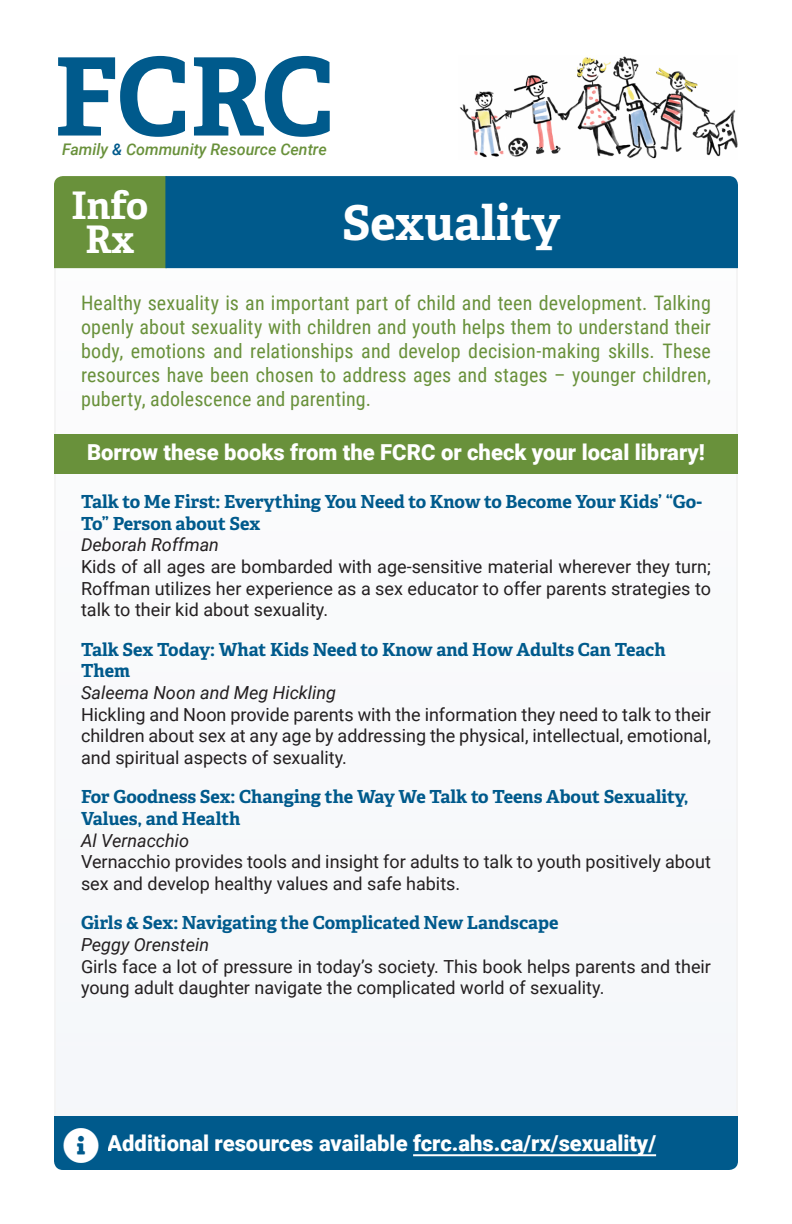
<style>
.page{position:relative;width:792px;height:1224px;background:#fff}
.page>*{position:absolute;margin:0;border:0;box-sizing:border-box;transform-origin:0 0}
.FCRC_Logo{font:700 108px "Adelle Basic";color:#005a8c}
.Rx_Title{font:700 48px "Adelle Basic";color:#fff}
.INFO_Rx{font:700 38px "Adelle Basic";color:#fff}
.Web_Resources{font:900 22px "Roboto";color:#fff}
.Borrow_These{font:900 22px "Roboto";color:#fff}
.RX_Intro{font:20px/24px "Roboto Condensed";letter-spacing:.01em;color:#69913b;text-align:justify}
.Description{font:18px/21.6px "Roboto";color:#231f20;text-align:justify}
.Resource_Title{font:700 18px/21.6px "Adelle Basic";color:#005a8c}
.Author{font:italic 18px "Roboto";color:#231f20}
.FCRC_Tagline{font:italic 500 16px "Roboto";color:#69913b}
.s1{color:#005a8c}
</style>
<div class="page">
<img style="left:459px;top:56px;width:279px;height:103px">
<div style="left:55px;top:253px;width:682px;height:899px;background:#f8f9fb"></div>
<div style="left:54px;top:176px;width:111px;height:92px;background:#69913b"></div>
<div style="left:165px;top:176px;width:573px;height:92px;background:#005a8c"></div>
<div style="left:54px;top:434px;width:684px;height:40px;background:#69913b"></div>
<div style="left:54px;top:1116px;width:684px;height:54px;background:#005a8c"></div>
<p class="FCRC_Logo" style="left:54px;top:28px;width:282px">FCRC</p>
<p class="FCRC_Tagline" style="left:62px;top:138px;width:266px">Family <span class="s1">&amp;</span> Community Resource Centre</p>
<p class="INFO_Rx" style="left:72px;top:182px;width:78px">Info</p>
<p class="INFO_Rx" style="left:85px;top:216px;width:51px">Rx</p>
<p class="Rx_Title" style="left:342px;top:193px;width:220px">Sexuality</p>
<p class="RX_Intro" style="left:81px;top:290px;width:632px">Healthy sexuality is an important part of child and teen development. Talking openly about sexuality with children and youth helps them to understand their body, emotions and relationships and develop decision-making skills. These resources have been chosen to address ages and stages – younger children, puberty, adolescence and parenting.</p>
<p class="Borrow_These" style="left:87px;top:436px;width:619px">Borrow these books from the FCRC or check your local library!</p>
<p class="Resource_Title" style="left:81px;top:491px;width:622px">Talk to Me First: Everything You Need to Know to Become Your Kids’ “Go-<br>To” Person about Sex</p>
<p class="Author" style="left:81px;top:532px;width:140px">Deborah Roffman</p>
<p class="Description" style="left:81px;top:555px;width:631px">Kids of all ages are bombarded with age-sensitive material wherever they turn; Roffman utilizes her experience as a sex educator to offer parents strategies to talk to their kid about sexuality.</p>
<p class="Resource_Title" style="left:81px;top:639px;width:586px">Talk Sex Today: What Kids Need to Know and How Adults Can Teach<br>Them</p>
<p class="Author" style="left:81px;top:680px;width:257px">Saleema Noon and Meg Hickling</p>
<p class="Description" style="left:81px;top:703px;width:632px">Hickling and Noon provide parents with the information they need to talk to their children about sex at any age by addressing the physical, intellectual, emotional, and spiritual aspects of sexuality.</p>
<p class="Resource_Title" style="left:81px;top:786px;width:609px">For Goodness Sex: Changing the Way We Talk to Teens About Sexuality,<br>Values, and Health</p>
<p class="Author" style="left:81px;top:828px;width:110px">Al Vernacchio</p>
<p class="Description" style="left:81px;top:850px;width:631px">Vernacchio provides tools and insight for adults to talk to youth positively about sex and develop healthy values and safe habits.</p>
<p class="Resource_Title" style="left:81px;top:912px;width:479px">Girls &amp; Sex: Navigating the Complicated New Landscape</p>
<p class="Author" style="left:81px;top:932px;width:130px">Peggy Orenstein</p>
<p class="Description" style="left:81px;top:955px;width:632px">Girls face a lot of pressure in today’s society. This book helps parents and their young adult daughter navigate the complicated world of sexuality.</p>
<p class="Web_Resources" style="left:107px;top:1128px;width:550px">Additional resources available fcrc.ahs.ca/rx/sexuality/</p>
</div>
